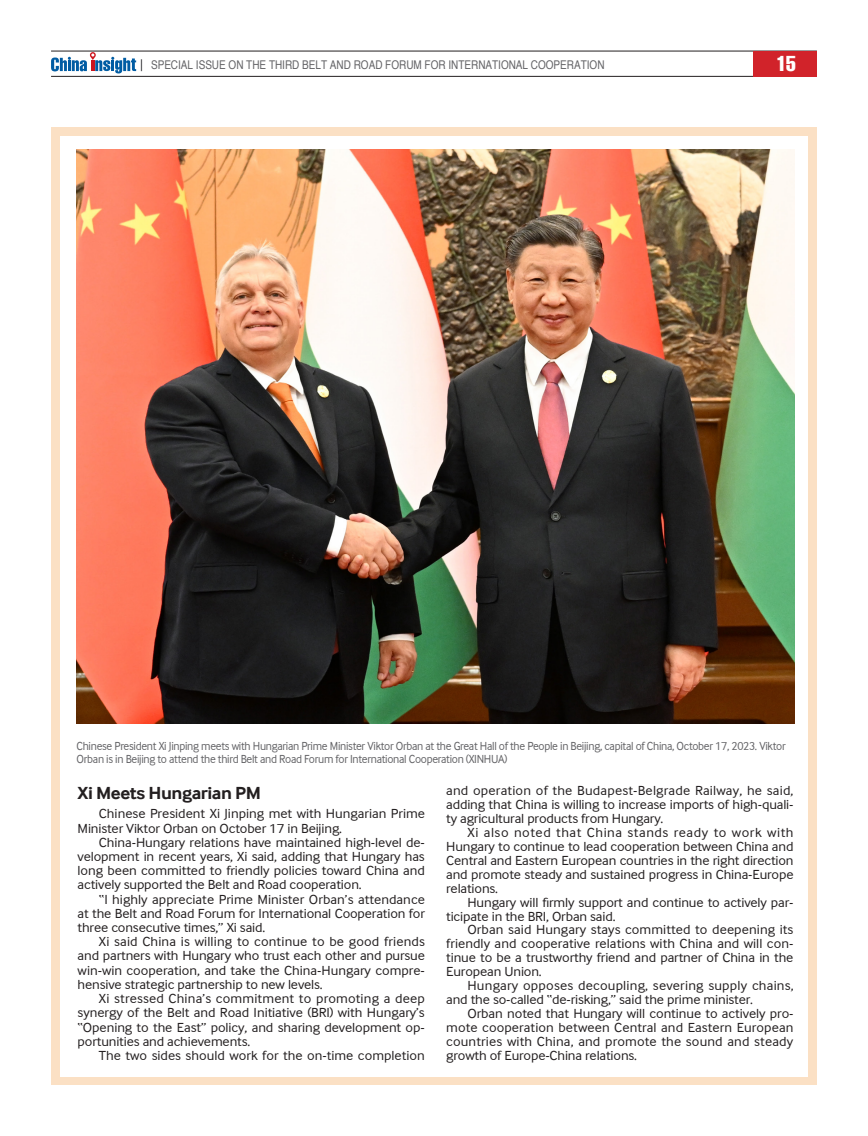
<style>
.page{position:relative;width:868px;height:1136px;background:#fff}
.page>*{position:absolute;margin:0;border:0;box-sizing:border-box;transform-origin:0 0}
.t1{font:extra-condensed 21px "Helvetica";color:#fff}
.t2{font:700 18px "Inter Face Da Ma";letter-spacing:-.025em;color:#231f20;scale:1.05 1}
.t3{font:13.5px/14px "Inter Face Da Ma";letter-spacing:-.01em;color:#231f20;text-align:justify;scale:1.05 1}
.t4{font:13.5px/14px "Inter Face Da Ma";letter-spacing:.015em;color:#231f20;scale:1.05 1}
.t5{font:12px/12.8px "Inter Face Da Ma";letter-spacing:-.025em;color:#636366;scale:.95 1}
.t6{font:12px "Helvetica";color:#636366;scale:.83 1}
</style>
<div class="page">
<hr style="left:51px;top:51px;width:765px;height:1px;background:#231f20">
<hr style="left:51px;top:76px;width:765px;height:1px;background:#231f20">
<div style="left:753px;top:51px;width:63px;height:26px;background:#d1232a"></div>
<svg style="left:51px;top:52px;width:91px;height:21px"></svg>
<div style="left:51px;top:128px;width:765px;height:956px;background:#fbe0c4"></div>
<div style="left:60px;top:136px;width:747px;height:940px;background:#fff"></div>
<img style="left:77px;top:149px;width:717px;height:574px">
<p class="t6" style="left:151px;top:60px;width:548px">SPECIAL ISSUE ON THE THIRD BELT AND ROAD FORUM FOR INTERNATIONAL COOPERATION</p>
<h1 class="t1" style="left:776px;top:50px;width:21px">15</h1>
<p class="t5" style="left:77px;top:739px;width:747px">Chinese President Xi Jinping meets with Hungarian Prime Minister Viktor Orban at the Great Hall of the People in Beijing, capital of China, October 17, 2023. Viktor<br>Orban is in Beijing to attend the third Belt and Road Forum for International Cooperation (XINHUA)</p>
<h2 class="t2" style="left:78px;top:782px;width:176px">Xi Meets Hungarian PM</h2>
<p class="t3" style="left:78px;top:806px;width:332px;text-indent:21px">Chinese President Xi Jinping met with Hungarian Prime<br>Minister Viktor Orban on October 17 in Beijing.</p>
<p class="t3" style="left:78px;top:834px;width:332px;text-indent:21px">China-Hungary relations have maintained high-level de&shy;velopment in recent years, Xi said, adding that Hungary has long been committed to friendly policies toward China and actively supported the Belt and Road cooperation.</p>
<p class="t3" style="left:78px;top:891px;width:332px;text-indent:21px">“I highly appreciate Prime Minister Orban’s attendance at the Belt and Road Forum for International Cooperation for three consecutive times,” Xi said.</p>
<p class="t3" style="left:78px;top:934px;width:332px;text-indent:21px">Xi said China is willing to continue to be good friends and partners with Hungary who trust each other and pursue win-win cooperation, and take the China-Hungary compre&shy;hensive strategic partnership to new levels.</p>
<p class="t3" style="left:78px;top:991px;width:332px;text-indent:21px">Xi stressed China’s commitment to promoting a deep synergy of the Belt and Road Initiative (BRI) with Hungary’s “Opening to the East” policy, and sharing development op&shy;portunities and achievements.</p>
<p class="t3" style="left:99px;top:1048px;width:312px">The two sides should work for the on-time completion</p>
<p class="t3" style="left:446px;top:783px;width:332px">and operation of the Budapest-Belgrade Railway, he said, adding that China is willing to increase imports of high-quali&shy;ty agricultural products from Hungary.</p>
<p class="t3" style="left:446px;top:825px;width:332px;text-indent:21px">Xi also noted that China stands ready to work with Hungary to continue to lead cooperation between China and Central and Eastern European countries in the right direction and promote steady and sustained progress in China-Europe relations.</p>
<p class="t3" style="left:446px;top:894px;width:332px;text-indent:21px">Hungary will firmly support and continue to actively par&shy;ticipate in the BRI, Orban said.</p>
<p class="t3" style="left:446px;top:922px;width:332px;text-indent:21px">Orban said Hungary stays committed to deepening its friendly and cooperative relations with China and will con&shy;tinue to be a trustworthy friend and partner of China in the European Union.</p>
<p class="t4" style="left:446px;top:978px;width:332px;text-indent:21px">Hungary opposes decoupling, severing supply chains, and the so-called “de-risking,” said the prime minister.</p>
<p class="t3" style="left:446px;top:1006px;width:332px;text-indent:21px">Orban noted that Hungary will continue to actively pro&shy;mote cooperation between Central and Eastern European countries with China, and promote the sound and steady growth of Europe-China relations.</p>
</div>
